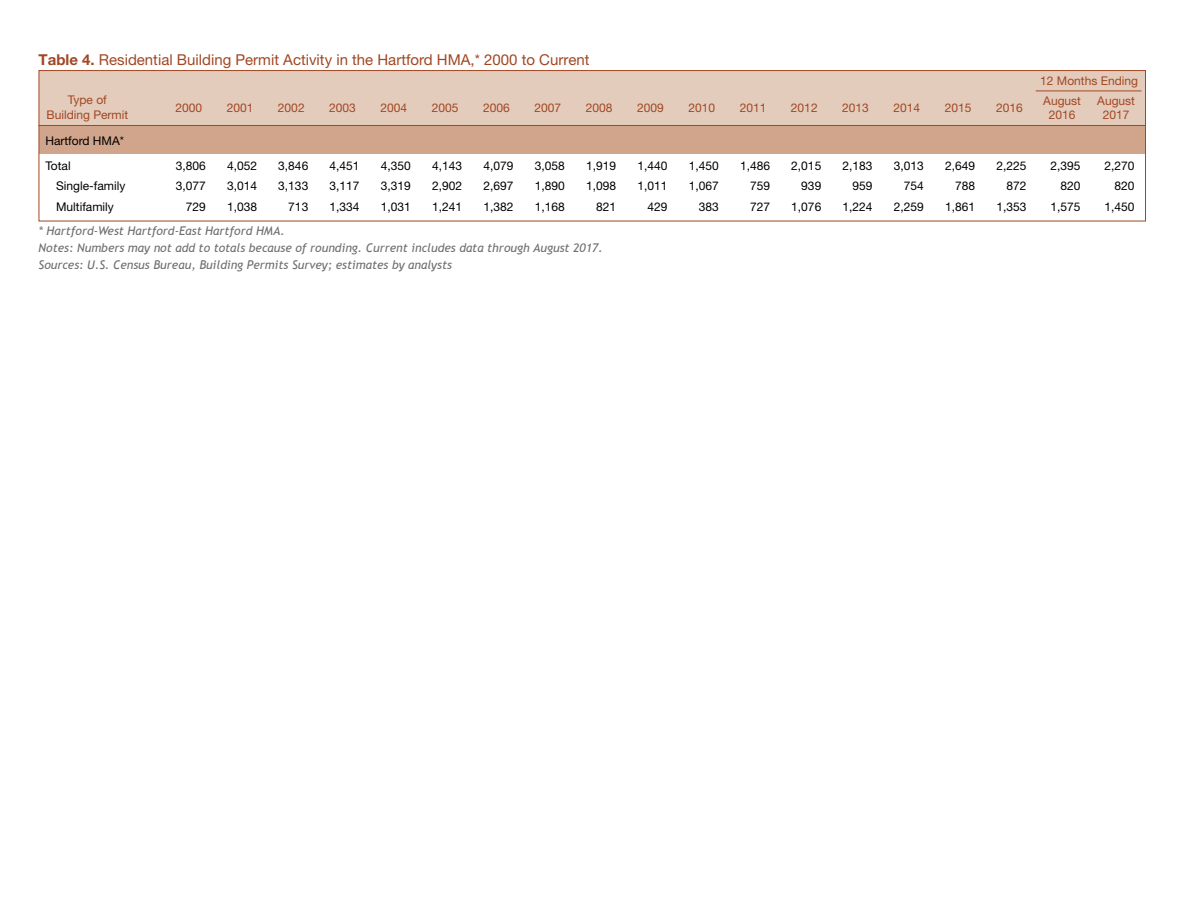
<style>
.page{position:relative;width:1188px;height:918px;background:#fff}
.page>*{position:absolute;margin:0;border:0;box-sizing:border-box;transform-origin:0 0}
.t1{font:15px "Helvetica Neue";color:#a14723}
.t2{font:12px "Helvetica Neue";color:#000}
.t3{font:italic 12px "Trebuchet MS";color:#6d6e71}
.level2{font:12px/13.5px "Helvetica Neue";color:#a14723;text-align:center}
.s1{font-weight:700}
</style>
<div class="page">
<div style="left:39px;top:71px;width:1107px;height:64px;background:#e4ccbc"></div>
<div style="left:39px;top:126px;width:1107px;height:27px;background:#d1a58b"></div>
<hr style="left:39px;top:125px;width:1106px;height:1px;background:#a14723">
<div style="left:39px;top:70px;width:1107px;height:151px;border:1px solid #a14723"></div>
<hr style="left:1036px;top:91px;width:106px;height:1px;background:#a14723">
<p class="t1" style="left:39px;top:50px;width:552px"><span class="s1">Table 4.</span> Residential Building Permit Activity in the Hartford HMA,* 2000 to Current</p>
<p class="level2" style="left:68px;top:93px;width:40px">Type of</p>
<p class="level2" style="left:46px;top:108px;width:83px">Building Permit</p>
<p class="level2" style="left:1040px;top:74px;width:99px">12 Months Ending</p>
<p class="level2" style="left:175px;top:101px;width:28px">2000</p>
<p class="level2" style="left:227px;top:101px;width:28px">2001</p>
<p class="level2" style="left:278px;top:101px;width:28px">2002</p>
<p class="level2" style="left:329px;top:101px;width:28px">2003</p>
<p class="level2" style="left:381px;top:101px;width:28px">2004</p>
<p class="level2" style="left:432px;top:101px;width:28px">2005</p>
<p class="level2" style="left:483px;top:101px;width:28px">2006</p>
<p class="level2" style="left:534px;top:101px;width:28px">2007</p>
<p class="level2" style="left:586px;top:101px;width:28px">2008</p>
<p class="level2" style="left:637px;top:101px;width:28px">2009</p>
<p class="level2" style="left:688px;top:101px;width:28px">2010</p>
<p class="level2" style="left:740px;top:101px;width:28px">2011</p>
<p class="level2" style="left:791px;top:101px;width:28px">2012</p>
<p class="level2" style="left:842px;top:101px;width:28px">2013</p>
<p class="level2" style="left:894px;top:101px;width:28px">2014</p>
<p class="level2" style="left:945px;top:101px;width:28px">2015</p>
<p class="level2" style="left:996px;top:101px;width:28px">2016</p>
<p class="level2" style="left:1043px;top:94px;width:39px">August<br>2016</p>
<p class="level2" style="left:1097px;top:94px;width:39px">August<br>2017</p>
<p class="t2" style="left:45px;top:133px;width:80px">Hartford HMA*</p>
<p class="t2" style="left:45px;top:159px;width:27px">Total</p>
<p class="t2" style="left:176px;top:159px;width:32px">3,806</p>
<p class="t2" style="left:227px;top:159px;width:32px">4,052</p>
<p class="t2" style="left:278px;top:159px;width:32px">3,846</p>
<p class="t2" style="left:330px;top:159px;width:32px">4,451</p>
<p class="t2" style="left:381px;top:159px;width:32px">4,350</p>
<p class="t2" style="left:432px;top:159px;width:32px">4,143</p>
<p class="t2" style="left:484px;top:159px;width:32px">4,079</p>
<p class="t2" style="left:535px;top:159px;width:32px">3,058</p>
<p class="t2" style="left:586px;top:159px;width:32px">1,919</p>
<p class="t2" style="left:637px;top:159px;width:32px">1,440</p>
<p class="t2" style="left:689px;top:159px;width:32px">1,450</p>
<p class="t2" style="left:740px;top:159px;width:32px">1,486</p>
<p class="t2" style="left:791px;top:159px;width:32px">2,015</p>
<p class="t2" style="left:843px;top:159px;width:32px">2,183</p>
<p class="t2" style="left:894px;top:159px;width:32px">3,013</p>
<p class="t2" style="left:945px;top:159px;width:32px">2,649</p>
<p class="t2" style="left:997px;top:159px;width:32px">2,225</p>
<p class="t2" style="left:1051px;top:159px;width:32px">2,395</p>
<p class="t2" style="left:1105px;top:159px;width:32px">2,270</p>
<p class="t2" style="left:56px;top:179px;width:71px">Single-family</p>
<p class="t2" style="left:176px;top:179px;width:32px">3,077</p>
<p class="t2" style="left:227px;top:179px;width:32px">3,014</p>
<p class="t2" style="left:278px;top:179px;width:32px">3,133</p>
<p class="t2" style="left:330px;top:179px;width:32px">3,117</p>
<p class="t2" style="left:381px;top:179px;width:32px">3,319</p>
<p class="t2" style="left:432px;top:179px;width:32px">2,902</p>
<p class="t2" style="left:484px;top:179px;width:32px">2,697</p>
<p class="t2" style="left:535px;top:179px;width:32px">1,890</p>
<p class="t2" style="left:586px;top:179px;width:32px">1,098</p>
<p class="t2" style="left:637px;top:179px;width:32px">1,011</p>
<p class="t2" style="left:689px;top:179px;width:32px">1,067</p>
<p class="t2" style="left:750px;top:179px;width:22px">759</p>
<p class="t2" style="left:801px;top:179px;width:22px">939</p>
<p class="t2" style="left:853px;top:179px;width:22px">959</p>
<p class="t2" style="left:904px;top:179px;width:22px">754</p>
<p class="t2" style="left:955px;top:179px;width:22px">788</p>
<p class="t2" style="left:1007px;top:179px;width:22px">872</p>
<p class="t2" style="left:1061px;top:179px;width:22px">820</p>
<p class="t2" style="left:1115px;top:179px;width:22px">820</p>
<p class="t2" style="left:56px;top:200px;width:59px">Multifamily</p>
<p class="t2" style="left:186px;top:200px;width:22px">729</p>
<p class="t2" style="left:227px;top:200px;width:32px">1,038</p>
<p class="t2" style="left:288px;top:200px;width:22px">713</p>
<p class="t2" style="left:330px;top:200px;width:32px">1,334</p>
<p class="t2" style="left:381px;top:200px;width:32px">1,031</p>
<p class="t2" style="left:432px;top:200px;width:32px">1,241</p>
<p class="t2" style="left:484px;top:200px;width:32px">1,382</p>
<p class="t2" style="left:535px;top:200px;width:32px">1,168</p>
<p class="t2" style="left:596px;top:200px;width:22px">821</p>
<p class="t2" style="left:647px;top:200px;width:22px">429</p>
<p class="t2" style="left:699px;top:200px;width:22px">383</p>
<p class="t2" style="left:750px;top:200px;width:22px">727</p>
<p class="t2" style="left:791px;top:200px;width:32px">1,076</p>
<p class="t2" style="left:843px;top:200px;width:32px">1,224</p>
<p class="t2" style="left:894px;top:200px;width:32px">2,259</p>
<p class="t2" style="left:945px;top:200px;width:32px">1,861</p>
<p class="t2" style="left:997px;top:200px;width:32px">1,353</p>
<p class="t2" style="left:1051px;top:200px;width:32px">1,575</p>
<p class="t2" style="left:1105px;top:200px;width:32px">1,450</p>
<p class="t3" style="left:39px;top:224px;width:248px">* Hartford-West Hartford-East Hartford HMA.</p>
<p class="t3" style="left:39px;top:240px;width:566px">Notes: Numbers may not add to totals because of rounding. Current includes data through August 2017.</p>
<p class="t3" style="left:39px;top:257px;width:415px">Sources: U.S. Census Bureau, Building Permits Survey; estimates by analysts</p>
</div>
